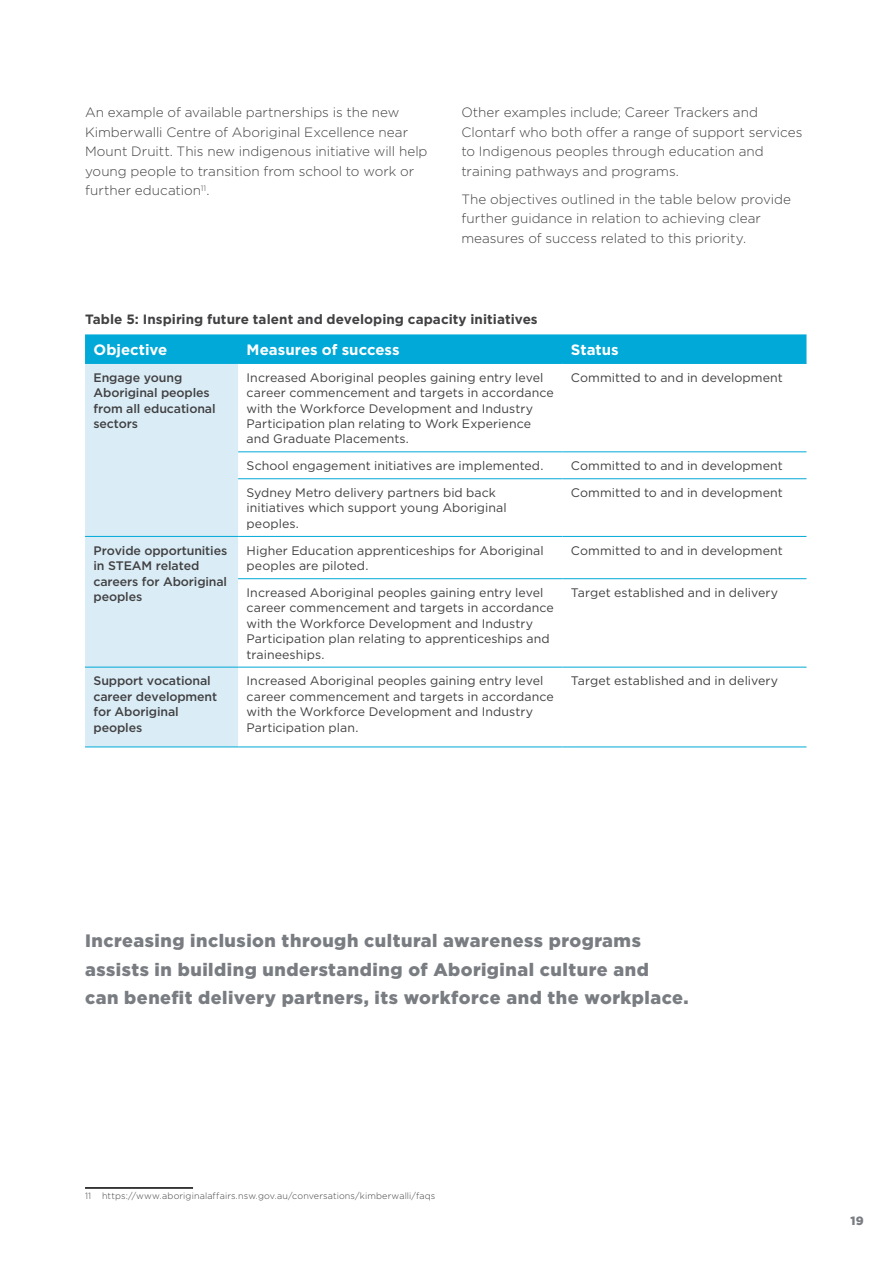
<style>
.page{position:relative;width:893px;height:1263px;background:#fff}
.page>*{position:absolute;margin:0;border:0;box-sizing:border-box;transform-origin:0 0}
.t1{font:900 18px/28.5px "Gotham";letter-spacing:.03em;color:#797d82}
.t2{font:700 15px "Gotham";color:#fff}
.t3{font:300 13.5px/19.5px "Gotham";color:#414042}
.t4{font:700 13.5px "Gotham";letter-spacing:.005em;color:#414042}
.t5{font:12.3px/15.3px "Gotham";letter-spacing:.005em;color:#414042}
.t6{font:500 12.3px/15.3px "Gotham";letter-spacing:-.01em;color:#414042}
.t7{font:900 12px "Gotham";color:#797d82}
.t8{font:300 9px "Gotham";letter-spacing:.015em;color:#414042}
</style>
<div class="page">
<hr style="left:85px;top:1187px;width:108px;height:2px;background:#000">
<div style="left:85px;top:334px;width:721px;height:29px;background:#00a9d8"></div>
<div style="left:85px;top:364px;width:153px;height:382px;background:#daedf6"></div>
<hr style="left:85px;top:363px;width:153px;height:1px;background:#00a9d8">
<hr style="left:238px;top:363px;width:324px;height:1px;background:#00a9d8">
<hr style="left:562px;top:363px;width:244px;height:1px;background:#00a9d8">
<hr style="left:238px;top:451px;width:324px;height:1px;background:#00a9d8">
<hr style="left:562px;top:451px;width:244px;height:1px;background:#00a9d8">
<hr style="left:238px;top:478px;width:324px;height:1px;background:#00a9d8">
<hr style="left:562px;top:478px;width:244px;height:1px;background:#00a9d8">
<hr style="left:85px;top:536px;width:153px;height:1px;background:#00a9d8">
<hr style="left:238px;top:536px;width:324px;height:1px;background:#00a9d8">
<hr style="left:562px;top:536px;width:244px;height:1px;background:#00a9d8">
<hr style="left:238px;top:578px;width:324px;height:1px;background:#00a9d8">
<hr style="left:562px;top:578px;width:244px;height:1px;background:#00a9d8">
<hr style="left:85px;top:667px;width:153px;height:1px;background:#00a9d8">
<hr style="left:85px;top:746px;width:153px;height:1px;background:#00a9d8">
<hr style="left:238px;top:667px;width:324px;height:1px;background:#00a9d8">
<hr style="left:562px;top:667px;width:244px;height:1px;background:#00a9d8">
<hr style="left:238px;top:746px;width:324px;height:1px;background:#00a9d8">
<hr style="left:562px;top:746px;width:244px;height:1px;background:#00a9d8">
<p class="t3" style="left:85px;top:102px;width:344px">An example of available partnerships is the new Kimberwalli Centre of Aboriginal Excellence near Mount Druitt. This new indigenous initiative will help young people to transition from school to work or further education<sup>11</sup>.</p>
<p class="t3" style="left:461px;top:102px;width:343px">Other examples include; Career Trackers and Clontarf who both offer a range of support services to Indigenous peoples through education and training pathways and programs.</p>
<p class="t3" style="left:461px;top:189px;width:331px">The objectives outlined in the table below provide further guidance in relation to achieving clear measures of success related to this priority.</p>
<p class="t4" style="left:85px;top:310px;width:454px">Table 5: Inspiring future talent and developing capacity initiatives</p>
<p class="t2" style="left:94px;top:340px;width:75px">Objective</p>
<p class="t2" style="left:247px;top:340px;width:154px">Measures of success</p>
<p class="t2" style="left:571px;top:340px;width:49px">Status</p>
<p class="t6" style="left:94px;top:370px;width:124px">Engage young<br>Aboriginal peoples from all educational sectors</p>
<p class="t5" style="left:247px;top:370px;width:309px">Increased Aboriginal peoples gaining entry level career commencement and targets in accordance with the Workforce Development and Industry Participation plan relating to Work Experience and Graduate Placements.</p>
<p class="t5" style="left:571px;top:369px;width:213px">Committed to and in development</p>
<p class="t5" style="left:247px;top:458px;width:298px">School engagement initiatives are implemented.</p>
<p class="t5" style="left:571px;top:458px;width:213px">Committed to and in development</p>
<p class="t5" style="left:247px;top:485px;width:262px">Sydney Metro delivery partners bid back initiatives which support young Aboriginal peoples.</p>
<p class="t5" style="left:571px;top:485px;width:213px">Committed to and in development</p>
<p class="t6" style="left:94px;top:543px;width:135px">Provide opportunities in STEAM related careers for Aboriginal peoples</p>
<p class="t5" style="left:247px;top:542px;width:299px">Higher Education apprenticeships for Aboriginal peoples are piloted.</p>
<p class="t5" style="left:571px;top:542px;width:213px">Committed to and in development</p>
<p class="t5" style="left:247px;top:585px;width:309px">Increased Aboriginal peoples gaining entry level career commencement and targets in accordance with the Workforce Development and Industry Participation plan relating to apprenticeships and traineeships.</p>
<p class="t5" style="left:571px;top:585px;width:209px">Target established and in delivery</p>
<p class="t6" style="left:94px;top:673px;width:125px">Support vocational career development for Aboriginal peoples</p>
<p class="t5" style="left:247px;top:673px;width:309px">Increased Aboriginal peoples gaining entry level career commencement and targets in accordance with the Workforce Development and Industry Participation plan.</p>
<p class="t5" style="left:571px;top:673px;width:209px">Target established and in delivery</p>
<h1 class="t1" style="left:85px;top:926px;width:605px">Increasing inclusion through cultural awareness programs assists in building understanding of Aboriginal culture and<br>can benefit delivery partners, its workforce and the workplace.</h1>
<p class="t8" style="left:85px;top:1190px;width:352px">11 https://www.aboriginalaffairs.nsw.gov.au/conversations/kimberwalli/faqs</p>
<p class="t7" style="left:850px;top:1212px;width:15px">19</p>
</div>
